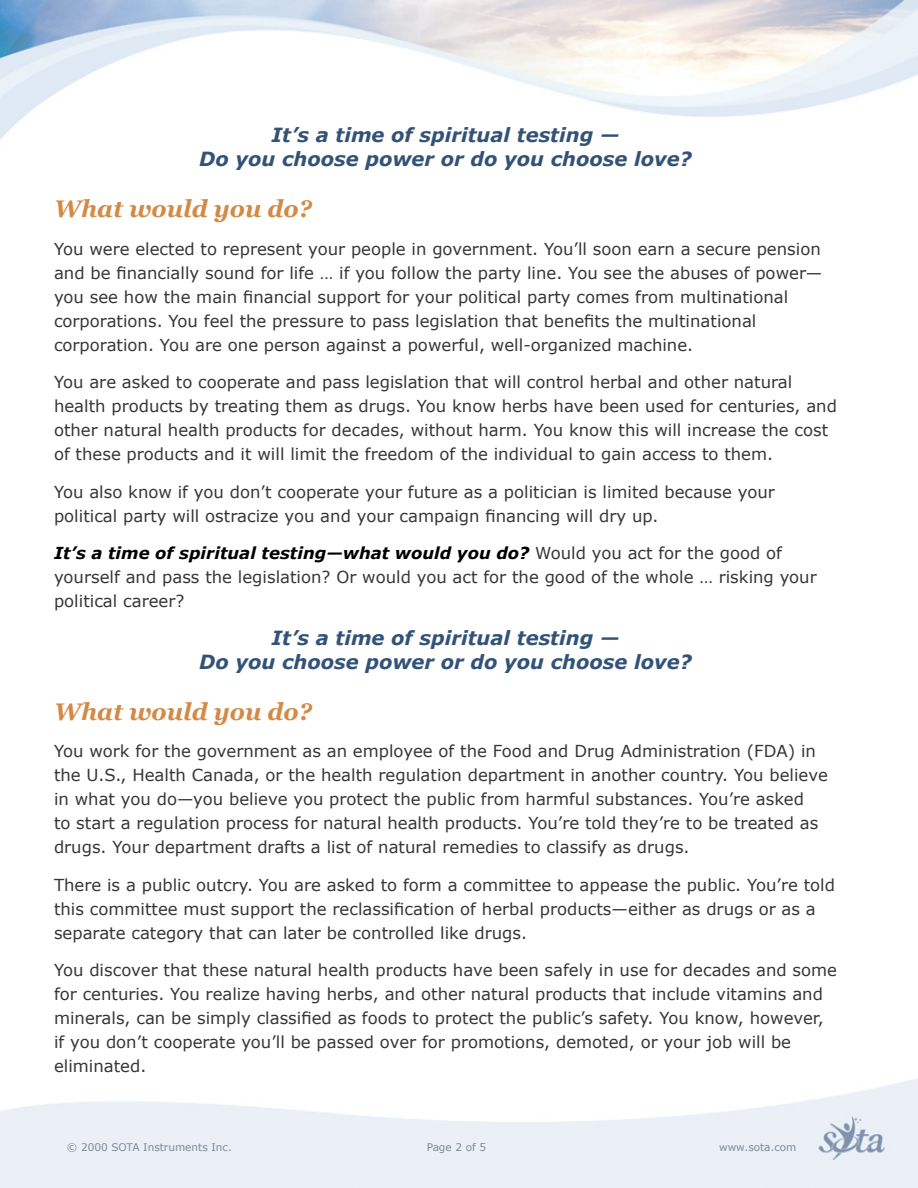
<style>
.page{position:relative;width:918px;height:1188px;background:#fff}
.page>*{position:absolute;margin:0;border:0;box-sizing:border-box;transform-origin:0 0}
.t1{font:italic 700 24px "Georgia";color:#d28a46}
.t2{font:italic 700 19.5px/24px "Verdana";color:#325377;text-align:center}
.t3{font:16.5px/24px "Verdana";color:#373636}
.t4{font:10.5px "Verdana";color:#7d8a99}
.s1{font-weight:700;font-style:italic;color:#000}
</style>
<div class="page">
<img style="left:0;top:0;width:918px;height:140px">
<img style="left:0;top:1078px;width:918px;height:110px">
<p class="t2" style="left:199px;top:122px;width:494px">It’s a time of spiritual testing —<br>Do you choose power or do you choose love?</p>
<h1 class="t1" style="left:54px;top:195px;width:259px">What would you do?</h1>
<p class="t3" style="left:54px;top:236px;width:770px">You were elected to represent your people in government. You’ll soon earn a secure pension and be financially sound for life … if you follow the party line. You see the abuses of power— you see how the main financial support for your political party comes from multinational corporations. You feel the pressure to pass legislation that benefits the multinational corporation. You are one person against a powerful, well-organized machine.</p>
<p class="t3" style="left:54px;top:370px;width:785px">You are asked to cooperate and pass legislation that will control herbal and other natural health products by treating them as drugs. You know herbs have been used for centuries, and other natural health products for decades, without harm. You know this will increase the cost of these products and it will limit the freedom of the individual to gain access to them.</p>
<p class="t3" style="left:54px;top:479px;width:722px">You also know if you don’t cooperate your future as a politician is limited because your political party will ostracize you and your campaign financing will dry up.</p>
<p class="t3" style="left:54px;top:541px;width:764px"><span class="s1">It’s a time of spiritual testing—what would you do?</span> Would you act for the good of yourself and pass the legislation? Or would you act for the good of the whole … risking your political career?</p>
<p class="t2" style="left:199px;top:625px;width:494px">It’s a time of spiritual testing —<br>Do you choose power or do you choose love?</p>
<h1 class="t1" style="left:54px;top:698px;width:259px">What would you do?</h1>
<p class="t3" style="left:54px;top:739px;width:775px">You work for the government as an employee of the Food and Drug Administration (FDA) in the U.S., Health Canada, or the health regulation department in another country. You believe in what you do—you believe you protect the public from harmful substances. You’re asked<br>to start a regulation process for natural health products. You’re told they’re to be treated as drugs. Your department drafts a list of natural remedies to classify as drugs.</p>
<p class="t3" style="left:54px;top:872px;width:783px">There is a public outcry. You are asked to form a committee to appease the public. You’re told this committee must support the reclassification of herbal products—either as drugs or as a separate category that can later be controlled like drugs.</p>
<p class="t3" style="left:54px;top:958px;width:785px">You discover that these natural health products have been safely in use for decades and some for centuries. You realize having herbs, and other natural products that include vitamins and minerals, can be simply classified as foods to protect the public’s safety. You know, however, if you don’t cooperate you’ll be passed over for promotions, demoted, or your job will be eliminated.</p>
<p class="t4" style="left:67px;top:1141px;width:167px">© 2000 SOTA Instruments Inc.</p>
<p class="t4" style="left:427px;top:1141px;width:61px">Page 2 of 5</p>
<p class="t4" style="left:719px;top:1141px;width:79px">www.sota.com</p>
</div>
